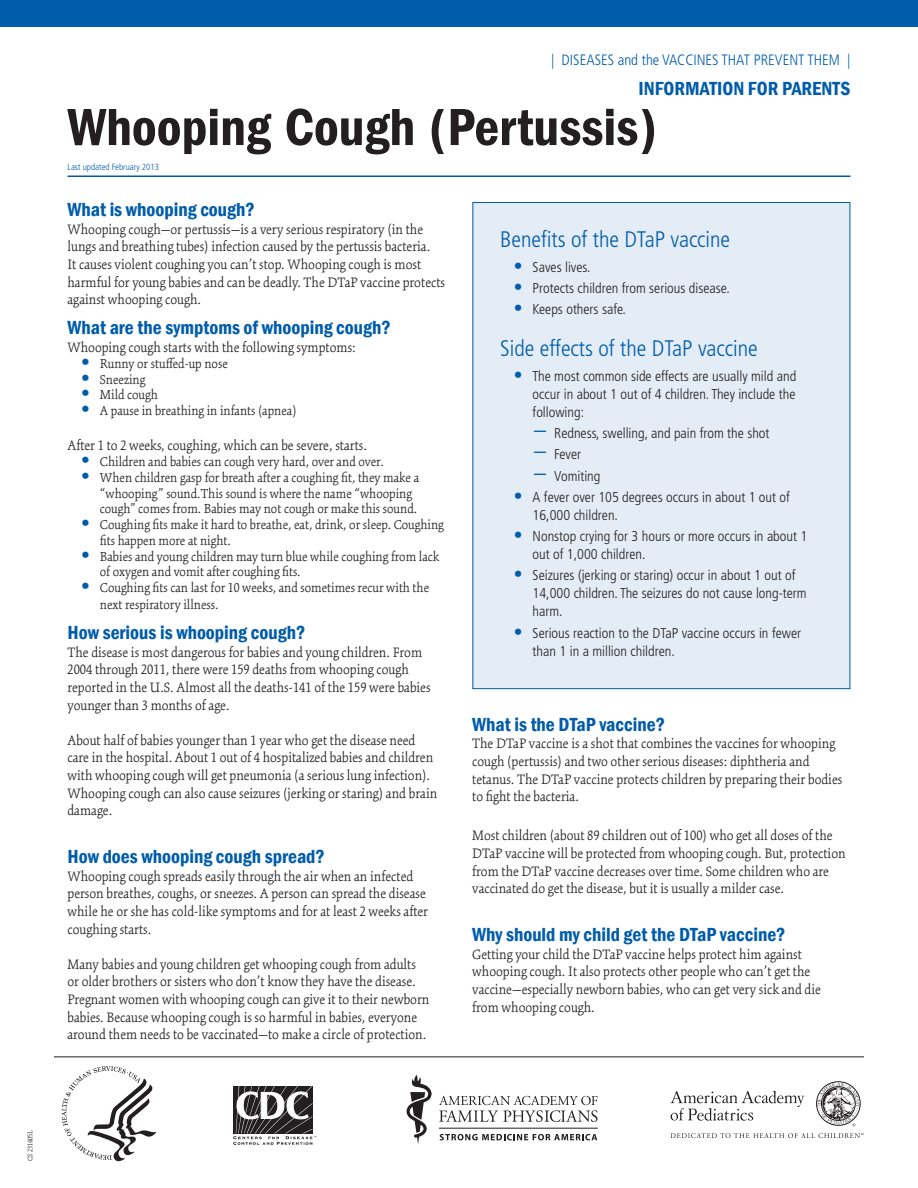
<style>
.page{position:relative;width:918px;height:1188px;background:#fff}
.page>*{position:absolute;margin:0;border:0;box-sizing:border-box;transform-origin:0 0}
.t1{font:54px "ITC Franklin Gothic Std Dm Cd";color:#231f20}
.t2{font:300 condensed 22.5px "Frutiger LT Std";color:#015dab}
.t3{font:600 condensed 19.5px "Franklin Gothic";color:#015dab}
.t4{font:300 15px/17.7px "Kinesis Std";color:#231f20}
.t5{font:300 condensed 15px "Frutiger LT Std";color:#015dab}
.t6{font:300 14.25px/15.8px "Kinesis Std";color:#231f20}
.t7{font:300 condensed 14.25px/18px "Frutiger LT Std";color:#231f20}
.t8{font:300 condensed 9px "Frutiger LT Std";color:#015dab}
.t9{font:300 7.5px "Kinesis Std";color:#231f20}
.s1{font-family:"Myriad Pro";font-weight:700;font-size:24px;color:#015dab}
.s2{font-family:"Myriad Pro";font-weight:700;font-stretch:normal;font-size:24px;color:#015dab}
.s3{font-size:24px;color:#015dab}
</style>
<div class="page">
<div style="left:0;top:0;width:918px;height:27px;background:#015dab"></div>
<hr style="left:68px;top:176px;width:782px;height:1px;background:#015dab">
<hr style="left:54px;top:1057px;width:810px;height:1px;background:#231f20">
<div style="left:473px;top:202px;width:377px;height:487px;background:#e4edf6"></div>
<svg style="left:671px;top:1090px;width:133px;height:31px"></svg>
<svg style="left:671px;top:1133px;width:193px;height:5px"></svg>
<svg style="left:816px;top:1082px;width:45px;height:45px"></svg>
<svg style="left:407px;top:1075px;width:25px;height:69px"></svg>
<hr style="left:439px;top:1128px;width:159px;height:1px;background:#231f20">
<svg style="left:439px;top:1096px;width:159px;height:26px"></svg>
<svg style="left:440px;top:1134px;width:157px;height:6px"></svg>
<svg style="left:62px;top:1066px;width:94px;height:95px"></svg>
<svg style="left:233px;top:1086px;width:83px;height:59px"></svg>
<p class="t5" style="left:551px;top:52px;width:301px">| DISEASES and the VACCINES THAT PREVENT THEM |</p>
<p class="t3" style="left:639px;top:76px;width:213px">INFORMATION FOR PARENTS</p>
<h1 class="t1" style="left:68px;top:96px;width:591px">Whooping Cough (Pertussis)</h1>
<p class="t8" style="left:68px;top:162px;width:93px">Last updated February 2013</p>
<h2 class="t3" style="left:68px;top:197px;width:189px">What is whooping cough?</h2>
<p class="t4" style="left:68px;top:220px;width:379px">Whooping cough—or pertussis—is a very serious respiratory (in the lungs and breathing tubes) infection caused by the pertussis bacteria.<br>It causes violent coughing you can’t stop. Whooping cough is most harmful for young babies and can be deadly. The DTaP vaccine protects against whooping cough.</p>
<h2 class="t3" style="left:68px;top:315px;width:325px">What are the symptoms of whooping cough?</h2>
<p class="t4" style="left:68px;top:339px;width:290px">Whooping cough starts with the following symptoms:</p>
<p class="t6" style="left:82px;top:355px;width:148px"><span class="s1">•</span> Runny or stuffed-up nose</p>
<p class="t6" style="left:82px;top:371px;width:65px"><span class="s1">•</span> Sneezing</p>
<p class="t6" style="left:82px;top:387px;width:78px"><span class="s1">•</span> Mild cough</p>
<p class="t6" style="left:82px;top:403px;width:217px"><span class="s1">•</span> A pause in breathing in infants (apnea)</p>
<p class="t4" style="left:68px;top:437px;width:301px">After 1 to 2 weeks, coughing, which can be severe, starts.</p>
<p class="t6" style="left:82px;top:454px;width:304px"><span class="s1">•</span> Children and babies can cough very hard, over and over.</p>
<p class="t6" style="left:100px;top:469px;width:321px;text-indent:-18px"><span class="s1">•</span> When children gasp for breath after a coughing fit, they make a “whooping” sound.This sound is where the name “whooping cough” comes from. Babies may not cough or make this sound.</p>
<p class="t6" style="left:100px;top:517px;width:346px;text-indent:-18px"><span class="s1">•</span> Coughing fits make it hard to breathe, eat, drink, or sleep. Coughing fits happen more at night.</p>
<p class="t6" style="left:100px;top:548px;width:341px;text-indent:-18px"><span class="s1">•</span> Babies and young children may turn blue while coughing from lack of oxygen and vomit after coughing fits.</p>
<p class="t6" style="left:100px;top:579px;width:331px;line-height:16.8px;text-indent:-18px"><span class="s1">•</span> Coughing fits can last for 10 weeks, and sometimes recur with the next respiratory illness.</p>
<h2 class="t3" style="left:68px;top:620px;width:239px">How serious is whooping cough?</h2>
<p class="t4" style="left:68px;top:643px;width:365px">The disease is most dangerous for babies and young children. From 2004 through 2011, there were 159 deaths from whooping cough reported in the U.S. Almost all the deaths-141 of the 159 were babies younger than 3 months of age.</p>
<p class="t4" style="left:68px;top:731px;width:371px">About half of babies younger than 1 year who get the disease need care in the hospital. About 1 out of 4 hospitalized babies and children with whooping cough will get pneumonia (a serious lung infection).<br>Whooping cough can also cause seizures (jerking or staring) and brain damage.</p>
<h2 class="t3" style="left:68px;top:844px;width:259px">How does whooping cough spread?</h2>
<p class="t4" style="left:68px;top:867px;width:362px">Whooping cough spreads easily through the air when an infected person breathes, coughs, or sneezes. A person can spread the disease while he or she has cold-like symptoms and for at least 2 weeks after coughing starts.</p>
<p class="t4" style="left:68px;top:955px;width:363px">Many babies and young children get whooping cough from adults or older brothers or sisters who don’t know they have the disease.<br>Pregnant women with whooping cough can give it to their newborn babies. Because whooping cough is so harmful in babies, everyone around them needs to be vaccinated—to make a circle of protection.</p>
<h2 class="t2" style="left:500px;top:226px;width:231px">Benefits of the DTaP vaccine</h2>
<p class="t7" style="left:514px;top:258px;width:78px"><span class="s2">•</span> Saves lives.</p>
<p class="t7" style="left:514px;top:279px;width:217px"><span class="s2">•</span> Protects children from serious disease.</p>
<p class="t7" style="left:514px;top:300px;width:113px"><span class="s2">•</span> Keeps others safe.</p>
<h2 class="t2" style="left:500px;top:336px;width:259px">Side effects of the DTaP vaccine</h2>
<p class="t7" style="left:533px;top:367px;width:265px;text-align:justify;text-indent:-18px"><span class="s2">•</span> The most common side effects are usually mild and occur in about 1 out of 4 children. They include the following:</p>
<p class="t7" style="left:534px;top:424px;width:237px"><span class="s3">–</span> Redness, swelling, and pain from the shot</p>
<p class="t7" style="left:534px;top:446px;width:48px"><span class="s3">–</span> Fever</p>
<p class="t7" style="left:534px;top:467px;width:68px"><span class="s3">–</span> Vomiting</p>
<p class="t7" style="left:533px;top:488px;width:259px;text-indent:-18px"><span class="s2">•</span> A fever over 105 degrees occurs in about 1 out of<br>16,000 children.</p>
<p class="t7" style="left:533px;top:527px;width:276px;text-indent:-18px"><span class="s2">•</span> Nonstop crying for 3 hours or more occurs in about 1 out of 1,000 children.</p>
<p class="t7" style="left:533px;top:567px;width:276px;text-indent:-18px"><span class="s2">•</span> Seizures (jerking or staring) occur in about 1 out of<br>14,000 children. The seizures do not cause long-term harm.</p>
<p class="t7" style="left:533px;top:624px;width:270px;text-indent:-18px"><span class="s2">•</span> Serious reaction to the DTaP vaccine occurs in fewer than 1 in a million children.</p>
<h2 class="t3" style="left:472px;top:711px;width:194px">What is the DTaP vaccine?</h2>
<p class="t4" style="left:472px;top:735px;width:372px">The DTaP vaccine is a shot that combines the vaccines for whooping cough (pertussis) and two other serious diseases: diphtheria and tetanus. The DTaP vaccine protects children by preparing their bodies to fight the bacteria.</p>
<p class="t4" style="left:472px;top:827px;width:375px">Most children (about 89 children out of 100) who get all doses of the DTaP vaccine will be protected from whooping cough. But, protection from the DTaP vaccine decreases over time. Some children who are vaccinated do get the disease, but it is usually a milder case.</p>
<h2 class="t3" style="left:472px;top:921px;width:315px">Why should my child get the DTaP vaccine?</h2>
<p class="t4" style="left:472px;top:945px;width:350px">Getting your child the DTaP vaccine helps protect him against whooping cough. It also protects other people who can’t get the vaccine—especially newborn babies, who can get very sick and die from whooping cough.</p>
<p class="t9" style="left:26px;top:1161px;width:33px;rotate:-90deg">CS 231405L</p>
</div>
